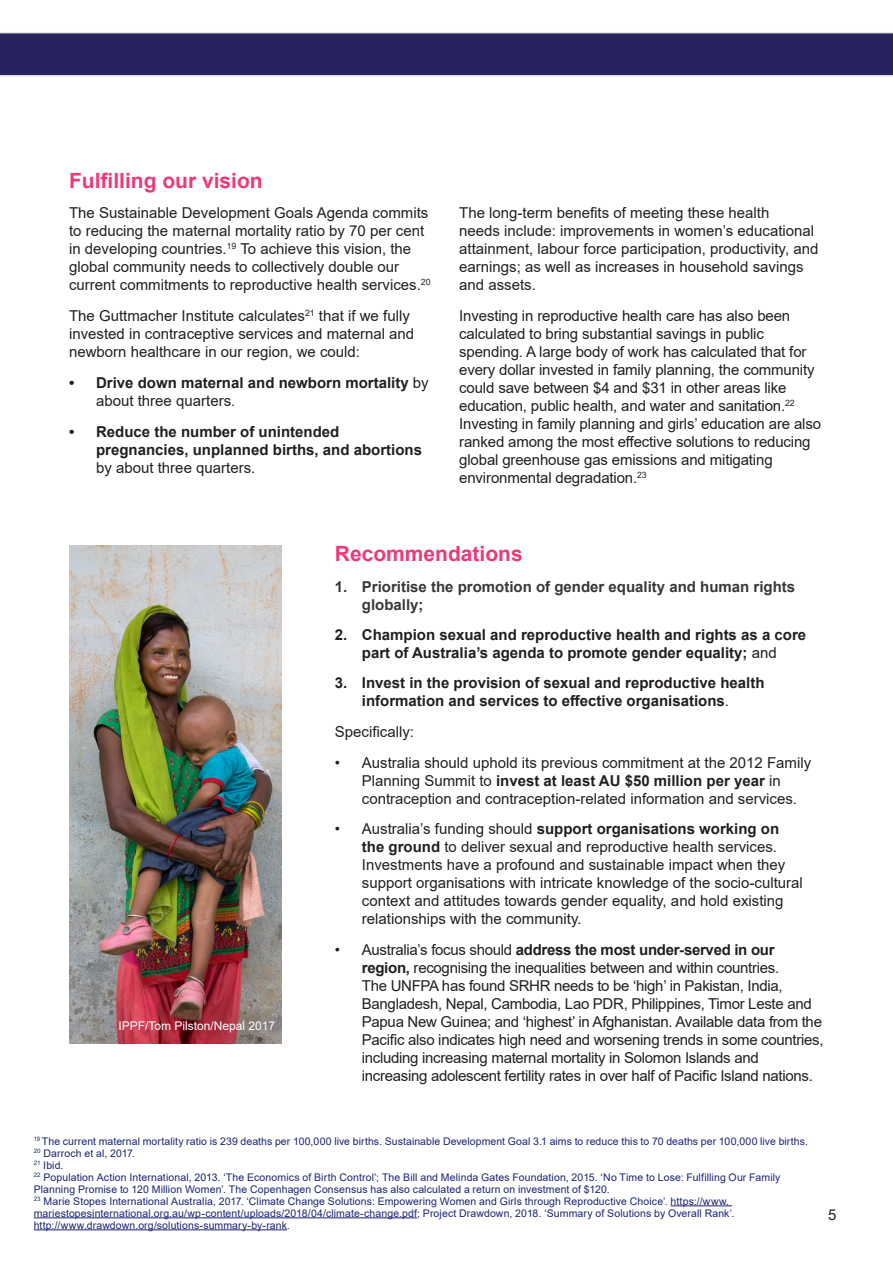
<style>
.page{position:relative;width:893px;height:1263px;background:#fff}
.page>*{position:absolute;margin:0;border:0;box-sizing:border-box;transform-origin:0 0}
.t1{font:700 21px "Arial";color:#ef387a}
.t2{font:15px/18px "Arial";color:#231f20}
.t3{font:15px/18px "Arial";letter-spacing:-.02em;color:#231f20}
.t4{font:700 15px/18px "Arial";color:#231f20}
.t5{font:700 15px/18px "Arial";color:#383839}
.t6{font:12px "Arial";color:#fff}
.cover-back-p{font:10.5px/12px "Arial";letter-spacing:.01em;color:#192575}
.s1{font-weight:400}
.s2{font-weight:700}
</style>
<div class="page">
<img style="left:69px;top:546px;width:213px;height:498px">
<hr style="left:670px;top:1205px;width:62px;height:1px;background:#192575">
<hr style="left:34px;top:1217px;width:383px;height:1px;background:#192575">
<hr style="left:34px;top:1229px;width:253px;height:1px;background:#192575">
<svg style="left:0;top:32px;width:893px;height:45px;background:#353169"></svg>
<p class="t1" style="left:69px;top:165px;width:195px">Fulfilling our vision</p>
<p class="t2" style="left:69px;top:204px;width:363px">The Sustainable Development Goals Agenda commits to reducing the maternal mortality ratio by 70 per cent in developing countries.<sup>19</sup> To achieve this vision, the global community needs to collectively double our current commitments to reproductive health services.<sup>20</sup></p>
<p class="t2" style="left:69px;top:307px;width:347px">The Guttmacher Institute calculates<sup>21</sup> that if we fully invested in contraceptive services and maternal and newborn healthcare in our region, we could:</p>
<p class="t4" style="left:96px;top:374px;width:334px;text-indent:-27px">• Drive down maternal and newborn mortality <span class="s1">by about three quarters.</span></p>
<p class="t4" style="left:96px;top:423px;width:327px;text-indent:-27px">• Reduce the number of unintended pregnancies, unplanned births, and abortions <span class="s1">by about three quarters.</span></p>
<p class="t2" style="left:459px;top:204px;width:361px">The long-term benefits of meeting these health<br>needs include: improvements in women’s educational attainment, labour force participation, productivity, and earnings; as well as increases in household savings and assets.</p>
<p class="t2" style="left:459px;top:307px;width:363px">Investing in reproductive health care has also been calculated to bring substantial savings in public spending. A large body of work has calculated that for every dollar invested in family planning, the community could save between $4 and $31 in other areas like education, public health, and water and sanitation.<sup>22<br></sup>Investing in family planning and girls’ education are also ranked among the most effective solutions to reducing global greenhouse gas emissions and mitigating environmental degradation.<sup>23</sup></p>
<p class="t6" style="left:118px;top:1018px;width:158px">IPPF/Tom Pilston/Nepal 2017</p>
<p class="t1" style="left:335px;top:539px;width:189px">Recommendations</p>
<p class="t5" style="left:362px;top:578px;width:435px;text-indent:-27px">1. Prioritise the promotion of gender equality and human rights globally;</p>
<p class="t4" style="left:335px;top:626px;width:473px;text-align:center">2. Champion sexual and reproductive health and rights as a core part of Australia’s agenda to promote gender equality; <span class="s1">and</span></p>
<p class="t4" style="left:335px;top:674px;width:431px;text-align:center">3. Invest in the provision of sexual and reproductive health information and services to effective organisations<span class="s1">.</span></p>
<p class="t2" style="left:335px;top:722px;width:81px">Specifically:</p>
<p class="t2" style="left:362px;top:753px;width:451px;text-indent:-27px">• Australia should uphold its previous commitment at the 2012 Family<br>Planning Summit to <span class="s2">invest at least AU $50 million per year</span> in contraception and contraception-related information and services.</p>
<p class="t2" style="left:362px;top:820px;width:443px;text-indent:-27px">• Australia’s funding should <span class="s2">support organisations working on the ground</span> to deliver sexual and reproductive health services.<br>Investments have a profound and sustainable impact when they support organisations with intricate knowledge of the socio-cultural context and attitudes towards gender equality, and hold existing relationships with the community.</p>
<p class="t3" style="left:362px;top:941px;width:463px;text-indent:-27px">• Australia’s focus should <span class="s2">address the most under-served in our region,</span> recognising the inequalities between and within countries.<br>The UNFPA has found SRHR needs to be ‘high’ in Pakistan, India, Bangladesh, Nepal, Cambodia, Lao PDR, Philippines, Timor Leste and Papua New Guinea; and ‘highest’ in Afghanistan. Available data from the Pacific also indicates high need and worsening trends in some countries, including increasing maternal mortality in Solomon Islands and increasing adolescent fertility rates in over half of Pacific Island nations.</p>
<p class="cover-back-p" style="left:34px;top:1135px;width:776px"><sup>19</sup> The current maternal mortality ratio is 239 deaths per 100,000 live births. Sustainable Development Goal 3.1 aims to reduce this to 70 deaths per 100,000 live births.</p>
<p class="cover-back-p" style="left:34px;top:1147px;width:103px"><sup>20</sup> Darroch et al, 2017.</p>
<p class="cover-back-p" style="left:34px;top:1159px;width:31px"><sup>21</sup> Ibid.</p>
<p class="cover-back-p" style="left:34px;top:1171px;width:748px"><sup>22</sup> Population Action International, 2013. ‘The Economics of Birth Control’; The Bill and Melinda Gates Foundation, 2015. ‘No Time to Lose: Fulfilling Our Family<br>Planning Promise to 120 Million Women’. The Copenhagen Consensus has also calculated a return on investment of $120.</p>
<p class="cover-back-p" style="left:34px;top:1195px;width:702px"><sup>23</sup> Marie Stopes International Australia, 2017. ‘Climate Change Solutions: Empowering Women and Girls through Reproductive Choice’. https://www. mariestopesinternational.org.au/wp-content/uploads/2018/04/climate-change.pdf; Project Drawdown, 2018. ‘Summary of Solutions by Overall Rank’. http://www.drawdown.org/solutions-summary-by-rank.</p>
<p class="t2" style="left:828px;top:1205px;width:10px">5</p>
</div>
